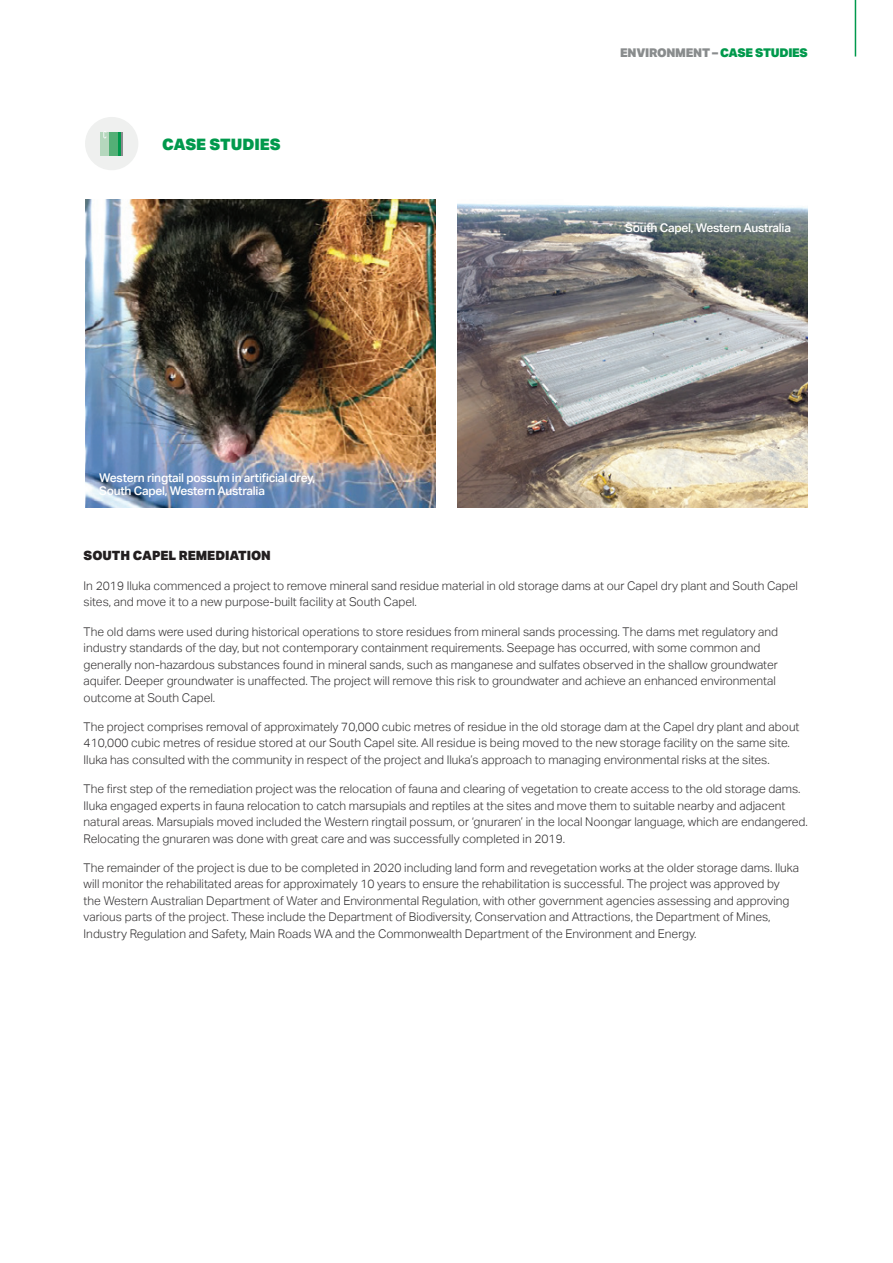
<style>
.page{position:relative;width:893px;height:1263px;background:#fff}
.page>*{position:absolute;margin:0;border:0;box-sizing:border-box;transform-origin:0 0}
.Sub_1_Leigh{font:900 15.75px "Aktiv Grotesk";letter-spacing:-.005em;color:#00994c}
.Sub_2_Leigh{font:900 12.75px "Aktiv Grotesk";color:#231f20}
.BODY{font:300 12px/16.5px "Aktiv Grotesk";color:#312f30}
.Footnote{font:500 12px/13.5px "Aktiv Grotesk";letter-spacing:-.02em;color:#fff}
.Section_Heading{font:900 12px "Aktiv Grotesk";letter-spacing:-.02em;color:#898c8d}
.s1{color:#00994c}
</style>
<div class="page">
<img style="left:85px;top:200px;width:351px;height:308px">
<img style="left:457px;top:203px;width:351px;height:305px">
<div style="left:85px;top:117px;width:53px;height:53px;background:#eff0ef;border-radius:50%"></div>
<svg style="left:120px;top:133px;width:3px;height:23px"></svg>
<div style="left:103px;top:133px;width:17px;height:23px;background:#00994c"></div>
<div style="left:100px;top:133px;width:18px;height:23px;background:#b5d7bd"></div>
<div style="left:109px;top:133px;width:9px;height:23px;background:#54af76"></div>
<svg style="left:103px;top:131px;width:3px;height:7px"></svg>
<hr style="left:855px;top:0;width:1px;height:57px;background:#00994c">
<p class="Sub_1_Leigh" style="left:162px;top:134px;width:120px">CASE STUDIES</p>
<p class="Footnote" style="left:99px;top:471px;width:217px">Western ringtail possum in artificial drey,<br>South Capel, Western Australia</p>
<p class="Section_Heading" style="left:620px;top:44px;width:189px">ENVIRONMENT – <span class="s1">CASE STUDIES</span></p>
<p class="Footnote" style="left:625px;top:221px;width:167px">South Capel, Western Australia</p>
<p class="Sub_2_Leigh" style="left:84px;top:548px;width:189px">SOUTH CAPEL REMEDIATION</p>
<p class="BODY" style="left:84px;top:577px;width:716px">In 2019 Iluka commenced a project to remove mineral sand residue material in old storage dams at our Capel dry plant and South Capel sites, and move it to a new purpose-built facility at South Capel.</p>
<p class="BODY" style="left:84px;top:623px;width:696px">The old dams were used during historical operations to store residues from mineral sands processing. The dams met regulatory and industry standards of the day, but not contemporary containment requirements. Seepage has occurred, with some common and generally non-hazardous substances found in mineral sands, such as manganese and sulfates observed in the shallow groundwater aquifer. Deeper groundwater is unaffected. The project will remove this risk to groundwater and achieve an enhanced environmental outcome at South Capel.</p>
<p class="BODY" style="left:84px;top:718px;width:717px">The project comprises removal of approximately 70,000 cubic metres of residue in the old storage dam at the Capel dry plant and about<br>410,000 cubic metres of residue stored at our South Capel site. All residue is being moved to the new storage facility on the same site.<br>Iluka has consulted with the community in respect of the project and Iluka’s approach to managing environmental risks at the sites.</p>
<p class="BODY" style="left:84px;top:781px;width:726px">The first step of the remediation project was the relocation of fauna and clearing of vegetation to create access to the old storage dams.<br>Iluka engaged experts in fauna relocation to catch marsupials and reptiles at the sites and move them to suitable nearby and adjacent natural areas. Marsupials moved included the Western ringtail possum, or ‘gnuraren’ in the local Noongar language, which are endangered.<br>Relocating the gnuraren was done with great care and was successfully completed in 2019.</p>
<p class="BODY" style="left:84px;top:859px;width:717px">The remainder of the project is due to be completed in 2020 including land form and revegetation works at the older storage dams. Iluka will monitor the rehabilitated areas for approximately 10 years to ensure the rehabilitation is successful. The project was approved by the Western Australian Department of Water and Environmental Regulation, with other government agencies assessing and approving various parts of the project. These include the Department of Biodiversity, Conservation and Attractions, the Department of Mines, Industry Regulation and Safety, Main Roads WA and the Commonwealth Department of the Environment and Energy.</p>
</div>
